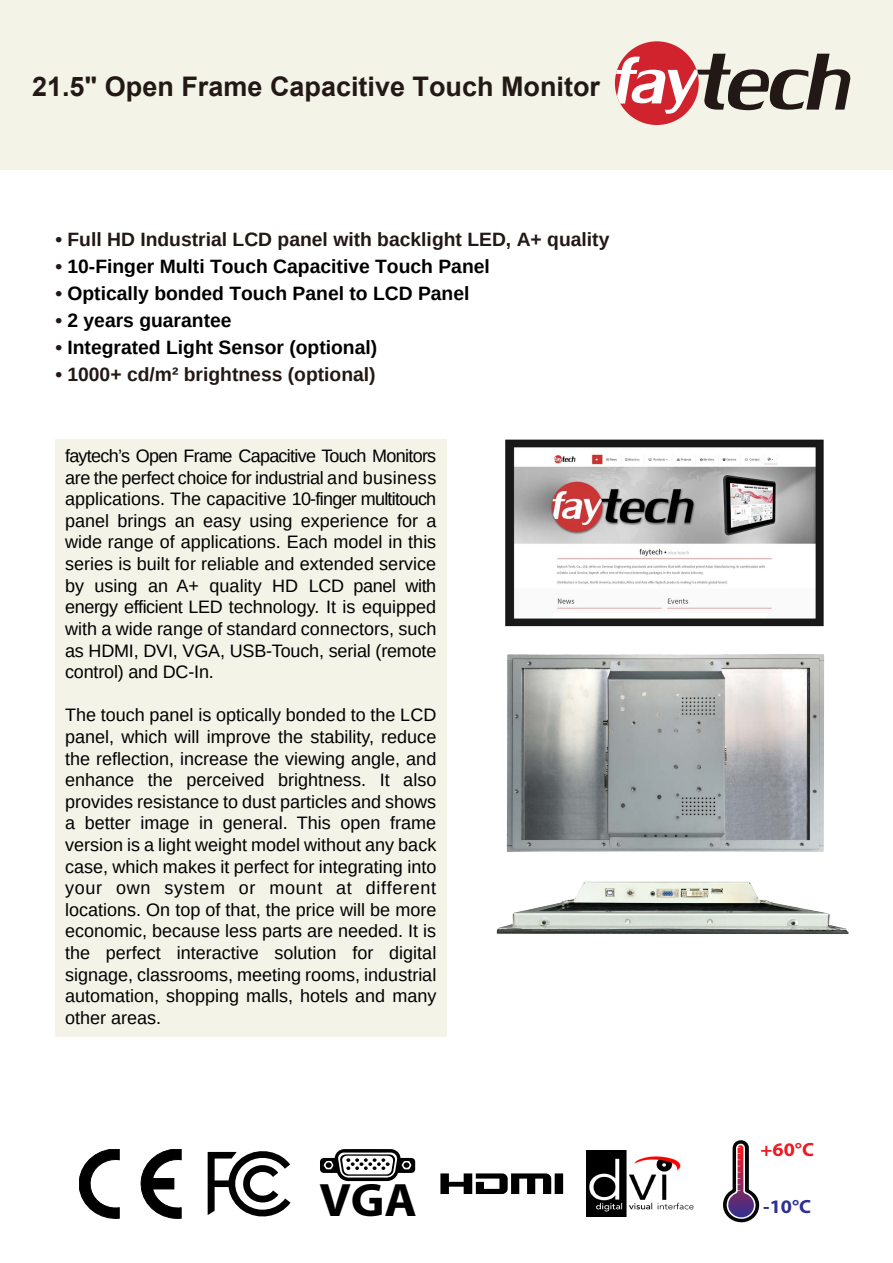
<style>
.page{position:relative;width:893px;height:1263px;background:#fff}
.page>*{position:absolute;margin:0;border:0;box-sizing:border-box;transform-origin:0 0}
.t1{font:700 47.1px "Myriad Pro";color:#000;scale:1.05 1}
.t2{font:700 27px "Arial";color:#221815}
.t3{font:700 19.35px "Arimo";color:#000}
.t4{font:700 19.35px "Arimo";color:#221815}
.t5{font:700 19.2px "Myriad Pro";color:#ec1c24;scale:1.05 1}
.t6{font:700 19.2px "Myriad Pro";color:#2e3191;scale:1.05 1}
.t7{font:18px/21.6px "Arimo";color:#000;text-align:justify}
.s1{color:#221815}
</style>
<div class="page">
<div style="left:0;top:0;width:893px;height:169px;background:#f3f3e8"></div>
<div style="left:615px;top:41px;width:84px;height:84px;background:#d1232d;border-radius:50%"></div>
<svg style="left:616px;top:54px;width:235px;height:60px"></svg>
<svg style="left:723px;top:1140px;width:37px;height:83px"></svg>
<img style="left:586px;top:1151px;width:107px;height:66px">
<svg style="left:440px;top:1173px;width:123px;height:21px"></svg>
<svg style="left:320px;top:1149px;width:95px;height:32px"></svg>
<svg style="left:208px;top:1151px;width:83px;height:66px"></svg>
<svg style="left:79px;top:1149px;width:40px;height:69px"></svg>
<svg style="left:140px;top:1149px;width:41px;height:69px"></svg>
<img style="left:505px;top:439px;width:319px;height:188px">
<img style="left:506px;top:654px;width:319px;height:198px">
<img style="left:496px;top:881px;width:353px;height:53px">
<div style="left:55px;top:439px;width:391px;height:597px;background:#f3f3e8"></div>
<h2 class="t2" style="left:32px;top:68px;width:569px">21.5" Open Frame Capacitive Touch Monitor</h2>
<p class="t4" style="left:55px;top:226px;width:556px">• Full HD Industrial LCD panel with backlight LED, A+ quality</p>
<p class="t3" style="left:55px;top:253px;width:436px"><span class="s1">•</span> 10-Finger Multi Touch Capacitive Touch Panel</p>
<p class="t3" style="left:55px;top:280px;width:416px"><span class="s1">•</span> Optically bonded Touch Panel to LCD Panel</p>
<p class="t3" style="left:55px;top:307px;width:178px"><span class="s1">•</span> 2 years guarantee</p>
<p class="t3" style="left:55px;top:334px;width:323px"><span class="s1">•</span> Integrated Light Sensor (optional)</p>
<p class="t4" style="left:55px;top:361px;width:322px">• 1000+ cd/m² brightness (optional)</p>
<p class="t7" style="left:65px;top:445px;width:373px">faytech’s Open Frame Capacitive Touch Monitors are the perfect choice for industrial and business applications. The capacitive 10-finger multitouch panel brings an easy using experience for a wide range of applications. Each model in this series is built for reliable and extended service by using an A+ quality HD LCD panel with energy efficient LED technology. It is equipped with a wide range of standard connectors, such as HDMI, DVI, VGA, USB-Touch, serial (remote control) and DC-In.</p>
<p class="t7" style="left:65px;top:704px;width:373px">The touch panel is optically bonded to the LCD panel, which will improve the stability, reduce the reflection, increase the viewing angle, and enhance the perceived brightness. It also provides resistance to dust particles and shows a better image in general. This open frame version is a light weight model without any back case, which makes it perfect for integrating into your own system or mount at different locations. On top of that, the price will be more economic, because less parts are needed. It is the perfect interactive solution for digital signage, classrooms, meeting rooms, industrial automation, shopping malls, hotels and many other areas.</p>
<h1 class="t1" style="left:320px;top:1174px;width:94px">VGA</h1>
<p class="t5" style="left:760px;top:1139px;width:53px">+60°C</p>
<p class="t6" style="left:763px;top:1196px;width:47px">-10°C</p>
</div>
